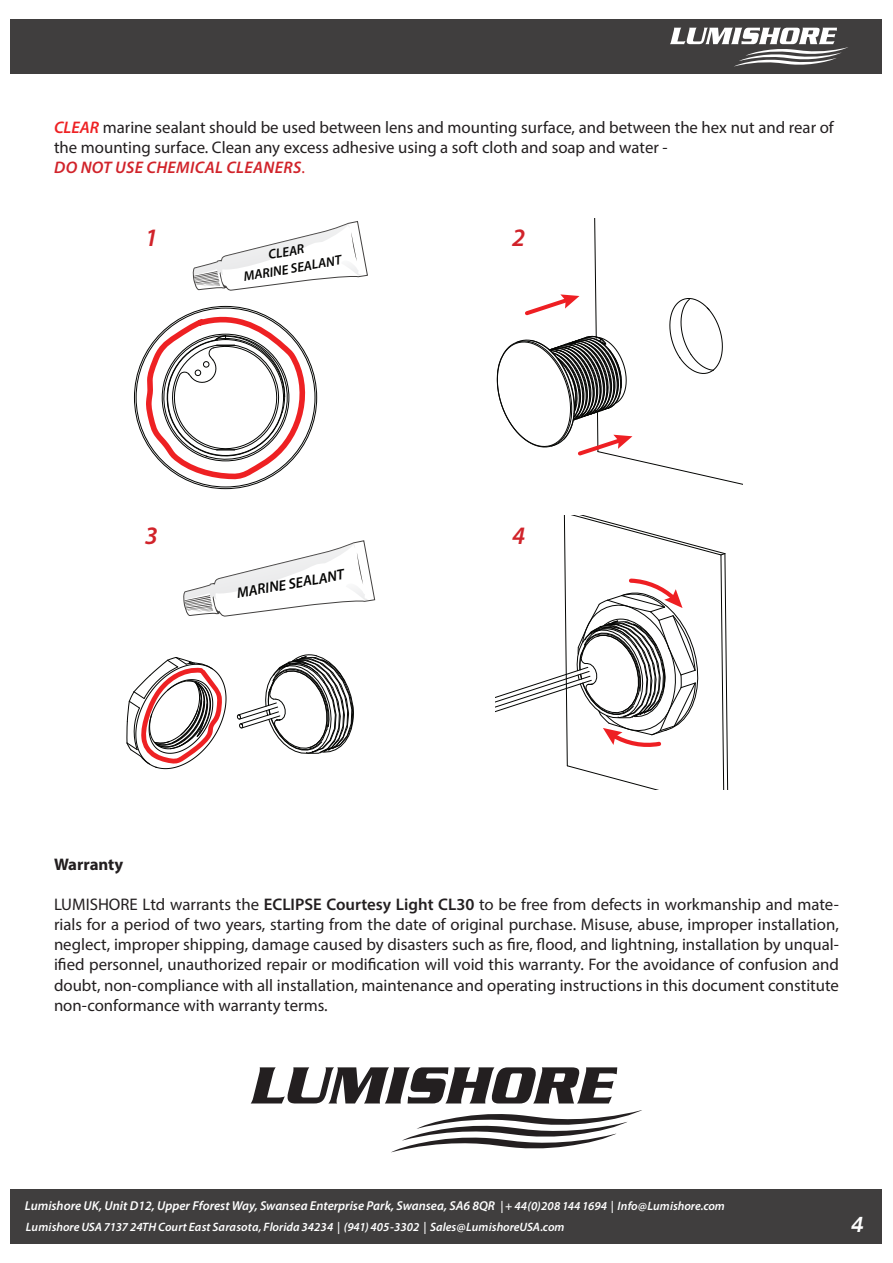
<style>
.page{position:relative;width:893px;height:1263px;background:#fff}
.page>*{position:absolute;margin:0;border:0;box-sizing:border-box;transform-origin:0 0}
.t1{font:italic 600 25.2px "Myriad Pro";color:#d1232a}
.t2{font:italic 500 22.5px "Franklin Gothic";color:#fff}
.t3{font:16.8px/20.1px "Myriad Pro";color:#231f20}
.t4{font:700 16.8px "Myriad Pro";color:#231f20}
.t5{font:italic 600 14.85px "Myriad Pro";color:#050504}
.t6{font:italic 600 13.5px "Myriad Pro";color:#050504}
.t7{font:italic 600 12.9px "Myriad Pro";color:#fff}
.t8{font:italic 600 12.15px "Myriad Pro";color:#fff}
.s1{font-weight:600;font-style:italic;color:#ee2123}
.s2{font-weight:600;font-style:italic;color:#d1232a}
.s3{color:#d1232a}
.s4{font-weight:600}
.s5{font-size:12.15px}
</style>
<div class="page">
<div style="left:11px;top:1189px;width:871px;height:54px;background:#403e3e"></div>
<div style="left:11px;top:20px;width:871px;height:54px;background:#403e3e"></div>
<svg style="left:670px;top:28px;width:178px;height:39px"></svg>
<svg style="left:237px;top:654px;width:117px;height:100px"></svg>
<svg style="left:126px;top:657px;width:101px;height:112px"></svg>
<svg style="left:183px;top:540px;width:193px;height:76px"></svg>
<svg style="left:496px;top:516px;width:232px;height:274px"></svg>
<svg style="left:193px;top:221px;width:175px;height:69px"></svg>
<svg style="left:144px;top:313px;width:168px;height:170px"></svg>
<svg style="left:496px;top:219px;width:247px;height:266px"></svg>
<svg style="left:251px;top:1067px;width:366px;height:36px"></svg>
<svg style="left:392px;top:1110px;width:250px;height:42px"></svg>
<p class="t3" style="left:54px;top:117px;width:781px"><span class="s1">CLEAR</span> marine sealant should be used between lens and mounting surface, and between the hex nut and rear of the mounting surface. Clean any excess adhesive using a soft cloth and soap and water -<br><span class="s2">DO NOT USE CHEMICAL CLEANERS</span><span class="s3">.</span></p>
<h1 class="t1" style="left:145px;top:222px;width:15px">1</h1>
<h1 class="t1" style="left:512px;top:222px;width:15px">2</h1>
<p class="t6" style="left:267px;top:246px;width:38px;rotate:-10deg">CLEAR</p>
<p class="t6" style="left:242px;top:268px;width:101px;rotate:-10deg">MARINE SEALANT</p>
<h1 class="t1" style="left:145px;top:520px;width:15px">3</h1>
<h1 class="t1" style="left:512px;top:520px;width:15px">4</h1>
<p class="t5" style="left:235px;top:584px;width:110px;rotate:-10deg">MARINE SEALANT</p>
<p class="t4" style="left:54px;top:853px;width:71px">Warranty</p>
<p class="t3" style="left:54px;top:894px;width:786px;text-align:justify">LUMISHORE Ltd warrants the <span class="s4">ECLIPSE Courtesy Light CL30</span> to be free from defects in workmanship and mate&shy;rials for a period of two years, starting from the date of original purchase. Misuse, abuse, improper installation, neglect, improper shipping, damage caused by disasters such as fire, flood, and lightning, installation by unqual&shy;ified personnel, unauthorized repair or modification will void this warranty. For the avoidance of confusion and doubt, non-compliance with all installation, maintenance and operating instructions in this document constitute non-conformance with warranty terms.</p>
<p class="t7" style="left:25px;top:1198px;width:701px">Lumishore UK, Unit D12, Upper Fforest Way, Swansea Enterprise Park, Swansea, SA6 8QR <span class="s5">| + 44(0)208 144 1694 | Info@Lumishore.com</span></p>
<p class="t8" style="left:26px;top:1220px;width:540px">LumishoreUSA 7137 24THCourt East Sarasota, Florida 34234 | (941) 405-3302 | Sales@LumishoreUSA.com</p>
<h2 class="t2" style="left:851px;top:1211px;width:15px">4</h2>
</div>
